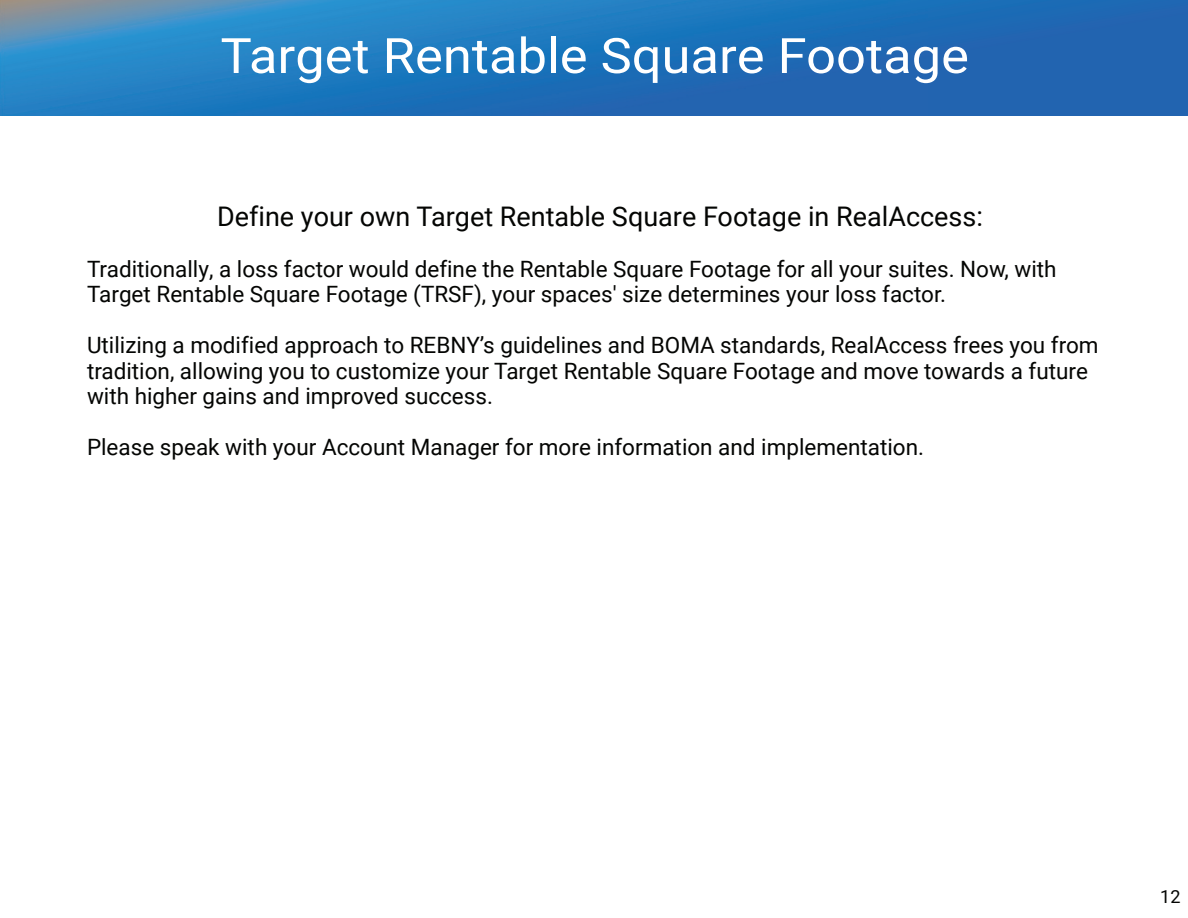
<style>
.page{position:relative;width:1188px;height:918px;background:#fff}
.page>*{position:absolute;margin:0;border:0;box-sizing:border-box;transform-origin:0 0}
.t1{font:48.9px "Roboto";color:#fff;scale:1.08 1}
.t2{font:27px "Roboto";color:#040503}
.t3{font:22.5px/25.5px "Roboto";color:#040503}
.t4{font:18px "Roboto";color:#040503}
</style>
<div class="page">
<img style="left:0;top:0;width:929px;height:116px">
<div style="left:929px;top:0;width:259px;height:116px;background:#2264b0"></div>
<h1 class="t1" style="left:220px;top:21px;width:695px">Target Rentable Square Footage</h1>
<p class="t2" style="left:217px;top:197px;width:767px">Define your own Target Rentable Square Footage in RealAccess:</p>
<p class="t3" style="left:87px;top:255px;width:971px">Traditionally, a loss factor would define the Rentable Square Footage for all your suites. Now, with<br>Target Rentable Square Footage (TRSF), your spaces' size determines your loss factor.</p>
<p class="t3" style="left:87px;top:332px;width:1013px">Utilizing a modified approach to REBNY’s guidelines and BOMA standards, RealAccess frees you from tradition, allowing you to customize your Target Rentable Square Footage and move towards a future with higher gains and improved success.</p>
<p class="t3" style="left:87px;top:434px;width:839px">Please speak with your Account Manager for more information and implementation.</p>
<p class="t4" style="left:1160px;top:884px;width:22px">12</p>
</div>
